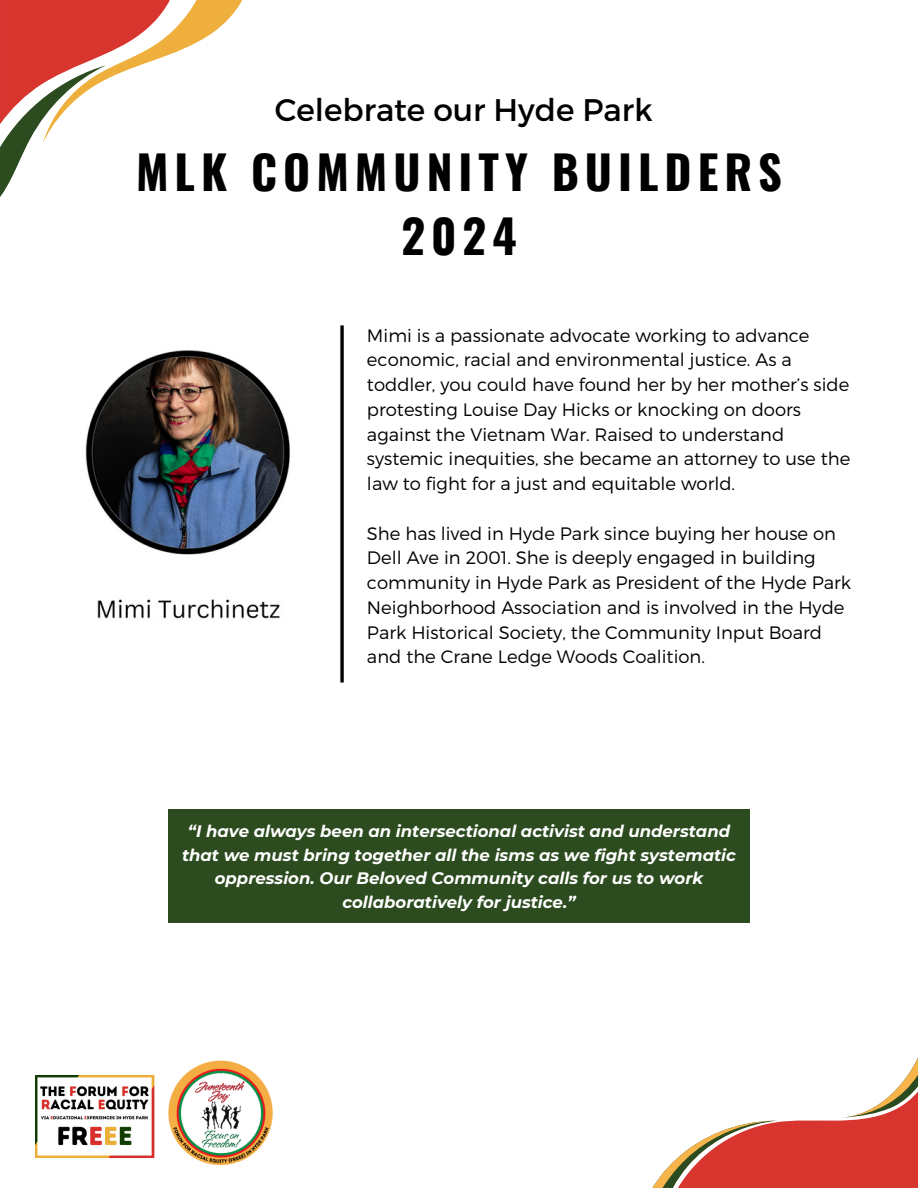
<style>
.page{position:relative;width:918px;height:1188px;background:#fff}
.page>*{position:absolute;margin:0;border:0;box-sizing:border-box;transform-origin:0 0}
.t1{font:700 46.2px/64.1px "Oswald";letter-spacing:.13em;color:#000;text-align:center}
.t2{font:31.2px "Montserrat";color:#000}
.t3{font:300 18px/24.8px "Montserrat";color:#000}
.t4{font:italic 700 16.5px/23.7px "Montserrat";color:#fff;text-align:center}
</style>
<div class="page">
<svg style="left:340px;top:325px;width:4px;height:358px"></svg>
<svg style="left:0;top:0;width:242px;height:197px"></svg>
<svg style="left:653px;top:1057px;width:265px;height:131px"></svg>
<img style="left:35px;top:1076px;width:120px;height:82px">
<img style="left:168px;top:1060px;width:105px;height:107px">
<img style="left:85px;top:350px;width:205px;height:269px">
<div style="left:168px;top:809px;width:582px;height:114px;background:#2c4b1f"></div>
<p class="t2" style="left:275px;top:90px;width:379px">Celebrate our Hyde Park</p>
<p class="t1" style="left:136px;top:139px;width:647px">MLK COMMUNITY BUILDERS<br>2024</p>
<h2 class="t3" style="left:367px;top:322px;width:485px">Mimi is a passionate advocate working to advance economic, racial and environmental justice. As a toddler, you could have found her by her mother’s side protesting Louise Day Hicks or knocking on doors against the Vietnam War. Raised to understand systemic inequities, she became an attorney to use the law to fight for a just and equitable world.</h2>
<h1 class="t3" style="left:367px;top:520px;width:486px">She has lived in Hyde Park since buying her house on Dell Ave in 2001. She is deeply engaged in building community in Hyde Park as President of the Hyde Park Neighborhood Association and is involved in the Hyde Park Historical Society, the Community Input Board and the Crane Ledge Woods Coalition.</h1>
<h3 class="t4" style="left:182px;top:819px;width:555px">“I have always been an intersectional activist and understand that we must bring together all the isms as we fight systematic oppression. Our Beloved Community calls for us to work collaboratively for justice.”</h3>
</div>
